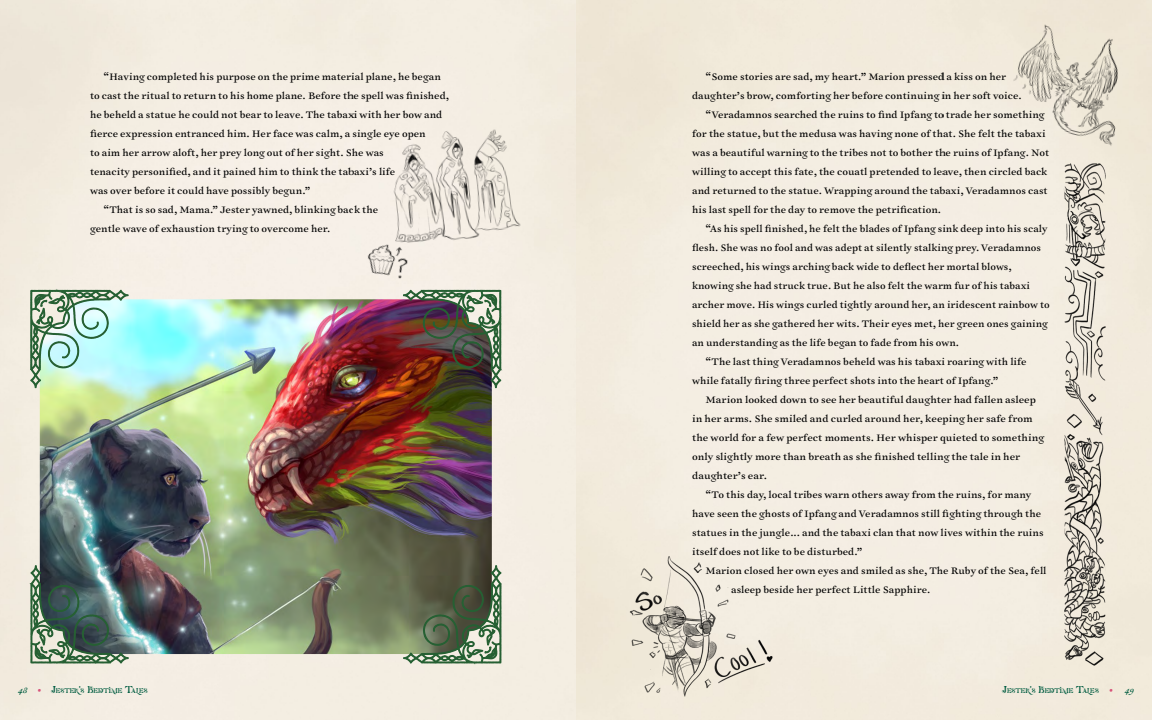
<style>
.page{position:relative;width:1152px;height:720px;background:#fff}
.page>*{position:absolute;margin:0;border:0;box-sizing:border-box;transform-origin:0 0}
.Body_Text__JBT{font:11px/19px "Sirenne Text MVB Reg OSF";color:#000}
.Body_Text__102____JB{font:11px/19px "Sirenne Text MVB Reg OSF";color:#000}
.t1{font:7px "Laura Serif Fill";color:#005c40}
.s1{font-family:"Sirenne Eighteen MVB Sw It";font-size:10px}
.s2{font-family:"Sirenne Eighteen MVB Sw It";font-size:10px;color:#d8557a}
.s3{font-size:10px}
</style>
<div class="page">
<img style="left:0;top:0;width:1152px;height:720px">
<img style="left:40px;top:299px;width:452px;height:356px">
<img style="left:31px;top:566px;width:97px;height:97px">
<svg style="left:403px;top:566px;width:98px;height:97px;background:#637157"></svg>
<img style="left:403px;top:290px;width:98px;height:98px">
<svg style="left:31px;top:290px;width:97px;height:98px;background:#abd7c8"></svg>
<img style="left:371px;top:111px;width:170px;height:140px">
<img style="left:358px;top:233px;width:62px;height:59px">
<img style="left:983px;top:0;width:169px;height:196px">
<img style="left:604px;top:549px;width:176px;height:155px">
<img style="left:1058px;top:162px;width:54px;height:504px">
<p class="Body_Text__JBT" style="left:90px;top:67px;width:361px;text-indent:14px">“Having completed his purpose on the prime material plane, he began to cast the ritual to return to his home plane. Before the spell was finished, he beheld a statue he could not bear to leave. The tabaxi with her bow and fierce expression entranced him. Her face was calm, a single eye open<br>to aim her arrow aloft, her prey long out of her sight. She was<br>tenacity personified, and it pained him to think the tabaxi’s life<br>was over before it could have possibly begun.”</p>
<p class="Body_Text__JBT" style="left:90px;top:200px;width:290px;text-indent:13px">“That is so sad, Mama.” Jester yawned, blinking back the gentle wave of exhaustion trying to overcome her.</p>
<p class="Body_Text__JBT" style="left:692px;top:67px;width:331px;text-align:center">“Some stories are sad, my heart.” Marion pressed a kiss on her daughter’s brow, comforting her before continuing in her soft voice.</p>
<p class="Body_Text__JBT" style="left:692px;top:105px;width:359px;text-indent:13px">“Veradamnos searched the ruins to find Ipfang to trade her something for the statue, but the medusa was having none of that. She felt the tabaxi was a beautiful warning to the tribes not to bother the ruins of Ipfang. Not willing to accept this fate, the couatl pretended to leave, then circled back and returned to the statue. Wrapping around the tabaxi, Veradamnos cast his last spell for the day to remove the petrification.</p>
<p class="Body_Text__JBT" style="left:692px;top:219px;width:359px;text-indent:14px">“As his spell finished, he felt the blades of Ipfang sink deep into his scaly flesh. She was no fool and was adept at silently stalking prey. Veradamnos screeched, his wings arching back wide to deflect her mortal blows, knowing she had struck true. But he also felt the warm fur of his tabaxi archer move. His wings curled tightly around her, an iridescent rainbow to shield her as she gathered her wits. Their eyes met, her green ones gaining an understanding as the life began to fade from his own.</p>
<p class="Body_Text__JBT" style="left:692px;top:352px;width:336px;text-indent:13px">“The last thing Veradamnos beheld was his tabaxi roaring with life while fatally firing three perfect shots into the heart of Ipfang.”</p>
<p class="Body_Text__102____JB" style="left:692px;top:390px;width:354px;text-indent:13px">Marion looked down to see her beautiful daughter had fallen asleep in her arms. She smiled and curled around her, keeping her safe from the world for a few perfect moments. Her whisper quieted to something only slightly more than breath as she finished telling the tale in her daughter’s ear.</p>
<p class="Body_Text__JBT" style="left:692px;top:485px;width:353px;text-indent:13px">“To this day, local tribes warn others away from the ruins, for many have seen the ghosts of Ipfang and Veradamnos still fighting through the statues in the jungle... and the tabaxi clan that now lives within the ruins itself does not like to be disturbed.”</p>
<p class="Body_Text__JBT" style="left:731px;top:561px;width:317px;text-indent:-25px">Marion closed her own eyes and smiled as she, The Ruby of the Sea, fell asleep beside her perfect Little Sapphire.</p>
<p class="t1" style="left:18px;top:687px;width:131px"><span class="s1">48</span> <span class="s2">•</span> <span class="s3">J</span>ESTER<span class="s3">'</span>S <span class="s3">B</span>EDTIME <span class="s3">T</span>ALES</p>
<p class="t1" style="left:1003px;top:687px;width:133px"><span class="s3">J</span>ESTER<span class="s3">'</span>S <span class="s3">B</span>EDTIME <span class="s3">T</span>ALES <span class="s2">•</span> <span class="s1">49</span></p>
</div>
